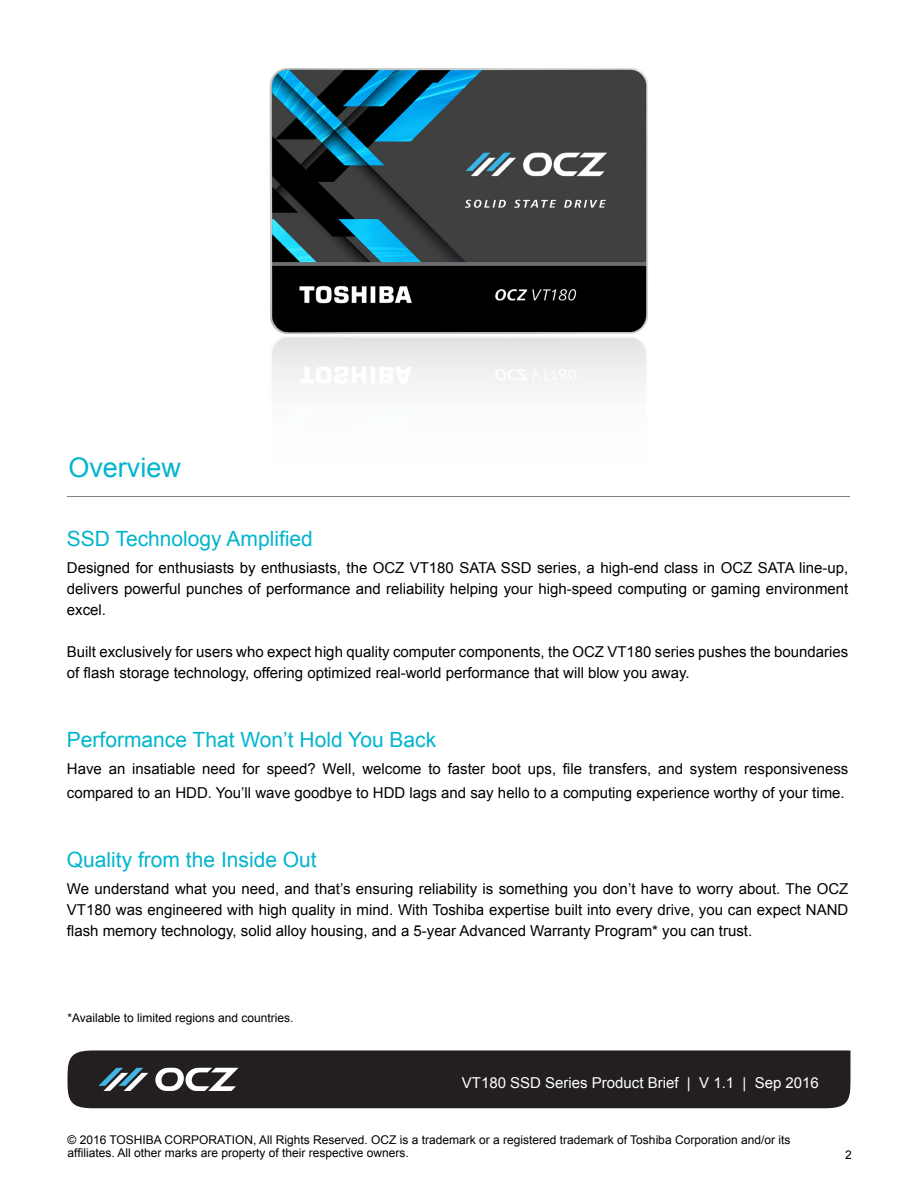
<style>
.page{position:relative;width:918px;height:1188px;background:#fff}
.page>*{position:absolute;margin:0;border:0;box-sizing:border-box;transform-origin:0 0}
.t1{font:27px "Arial";color:#00b5cc}
.t2{font:21px "Arial";color:#00b5cc}
.t3{font:15px/21px "Arial";color:#000;text-align:justify}
.t4{font:15px "Arial";color:#fff}
.t5{font:12px/13.5px "Arial";color:#000}
</style>
<div class="page">
<div style="left:68px;top:1050px;width:782px;height:58px;background:#231f20"></div>
<svg style="left:155px;top:1068px;width:84px;height:23px"></svg>
<svg style="left:98px;top:1068px;width:50px;height:23px"></svg>
<hr style="left:67px;top:496px;width:783px;height:1px;background:#808285">
<img style="left:269px;top:68px;width:379px;height:317px">
<h1 class="t1" style="left:68px;top:449px;width:114px">Overview</h1>
<h2 class="t2" style="left:67px;top:525px;width:247px">SSD Technology Amplified</h2>
<p class="t3" style="left:67px;top:558px;width:783px">Designed for enthusiasts by enthusiasts, the OCZ VT180 SATA SSD series, a high-end class in OCZ SATA line-up, delivers powerful punches of performance and reliability helping your high-speed computing or gaming environment excel.</p>
<p class="t3" style="left:67px;top:642px;width:783px">Built exclusively for users who expect high quality computer components, the OCZ VT180 series pushes the boundaries of flash storage technology, offering optimized real-world performance that will blow you away.</p>
<h2 class="t2" style="left:67px;top:726px;width:371px">Performance That Won’t Hold You Back</h2>
<p class="t3" style="left:67px;top:757px;width:783px;line-height:24px">Have an insatiable need for speed? Well, welcome to faster boot ups, file transfers, and system responsiveness compared to an HDD. You’ll wave goodbye to HDD lags and say hello to a computing experience worthy of your time.</p>
<h2 class="t2" style="left:67px;top:846px;width:251px">Quality from the Inside Out</h2>
<p class="t3" style="left:67px;top:879px;width:783px">We understand what you need, and that’s ensuring reliability is something you don’t have to worry about. The OCZ VT180 was engineered with high quality in mind. With Toshiba expertise built into every drive, you can expect NAND flash memory technology, solid alloy housing, and a 5-year Advanced Warranty Program* you can trust.</p>
<p class="t5" style="left:68px;top:1011px;width:227px">*Available to limited regions and countries.</p>
<p class="t4" style="left:462px;top:1073px;width:359px">VT180 SSD Series Product Brief | V 1.1 | Sep 2016</p>
<p class="t5" style="left:68px;top:1133px;width:724px">© 2016 TOSHIBA CORPORATION, All Rights Reserved. OCZ is a trademark or a registered trademark of Toshiba Corporation and/or its affiliates. All other marks are property of their respective owners.</p>
<p class="t5" style="left:845px;top:1148px;width:8px">2</p>
</div>
